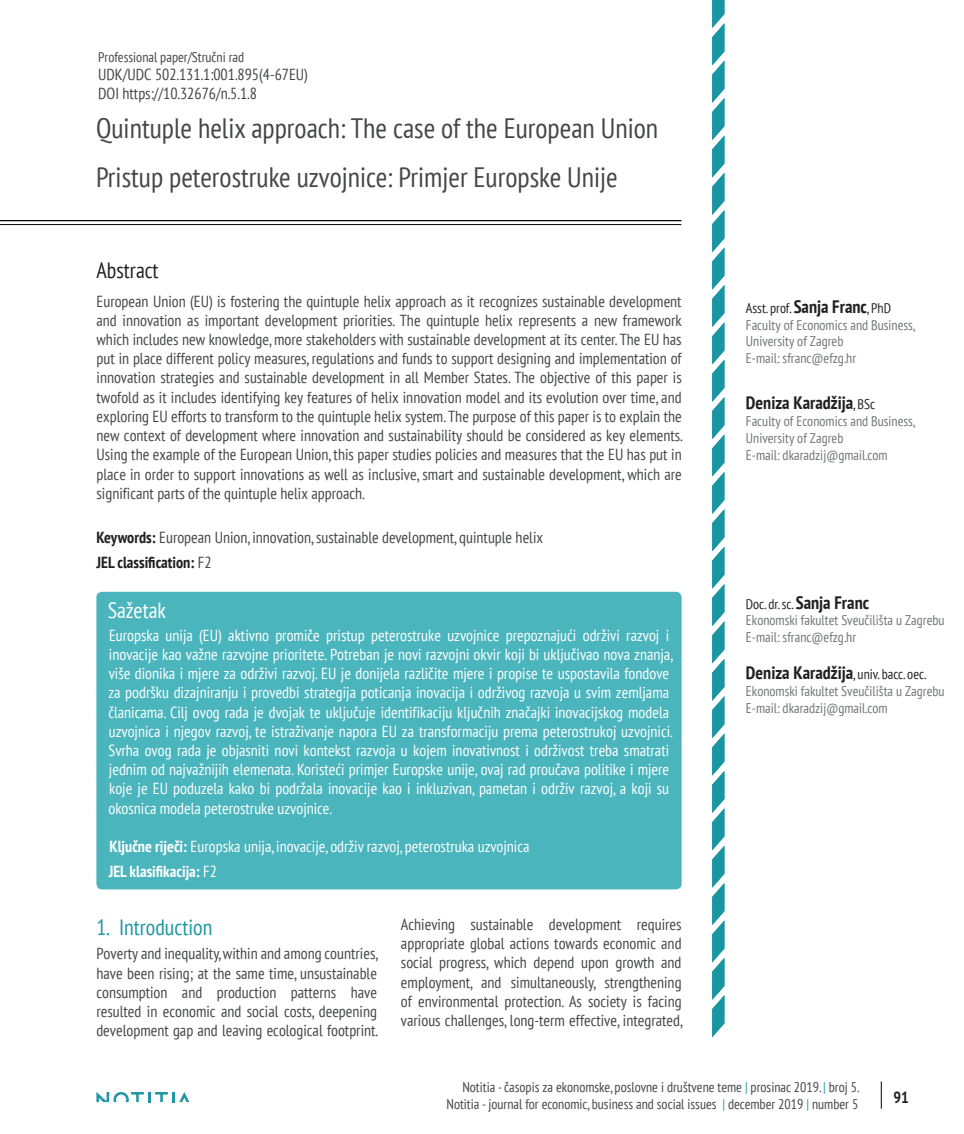
<style>
.page{position:relative;width:964px;height:1134px;background:#fff}
.page>*{position:absolute;margin:0;border:0;box-sizing:border-box;transform-origin:0 0}
.t1{font:condensed 28px/49px "PT Sans";color:#454647}
.t2{font:condensed 22px "PT Sans";color:#1e96a3}
.t3{font:condensed 22px "PT Sans";color:#231f20}
.t4{font:condensed 22px "PT Sans";color:#fff}
.t5{font:700 condensed 18px "PT Sans";color:#231f20}
.t6{font:condensed 16px/19.2px "PT Sans";color:#454647;text-align:justify}
.t7{font:condensed 16px/19.2px "PT Sans";color:#fff}
.t8{font:700 condensed 16px "PT Sans";color:#231f20}
.t9{font:condensed 14px/16.8px "PT Sans";color:#727477}
.t10{font:condensed 14px/16.8px "PT Sans";color:#454647;text-align:right}
.s1{font-weight:700;color:#231f20}
.s2{font-weight:700}
.s3{color:#231f20}
.s4{font-weight:700;font-size:18px;color:#231f20}
.s5{font-weight:400;font-size:14px}
.s6{color:#1a96a3}
</style>
<div class="page">
<svg style="left:881px;top:1081px;width:1px;height:28px"></svg>
<svg style="left:712px;top:0;width:12px;height:1037px"></svg>
<svg style="left:96px;top:1092px;width:93px;height:10px"></svg>
<hr style="left:0;top:220px;width:681px;height:1px;background:#040503">
<hr style="left:0;top:224px;width:681px;height:1px;background:#040503">
<div style="left:96px;top:592px;width:585px;height:297px;background:#4ab5bd;border-radius:6px"></div>
<p class="t10" style="left:98px;top:48px;width:148px">Professional paper/Stručni rad</p>
<p class="t6" style="left:98px;top:64px;width:211px">UDK/UDC 502.131.1:001.895(4-67EU)<br>DOI https://10.32676/n.5.1.8</p>
<h1 class="t1" style="left:96px;top:103px;width:563px">Quintuple helix approach: The case of the European Union<br>Pristup peterostruke uzvojnice: Primjer Europske Unije</h1>
<h2 class="t3" style="left:97px;top:256px;width:64px">Abstract</h2>
<p class="t6" style="left:97px;top:291px;width:588px">European Union (EU) is fostering the quintuple helix approach as it recognizes sustainable development and innovation as important development priorities. The quintuple helix represents a new framework which includes new knowledge, more stakeholders with sustainable development at its center. The EU has put in place different policy measures, regulations and funds to support designing and implementation of innovation strategies and sustainable development in all Member States. The objective of this paper is twofold as it includes identifying key features of helix innovation model and its evolution over time, and exploring EU efforts to transform to the quintuple helix system. The purpose of this paper is to explain the new context of development where innovation and sustainability should be considered as key elements.<br>Using the example of the European Union, this paper studies policies and measures that the EU has put in place in order to support innovations as well as inclusive, smart and sustainable development, which are significant parts of the quintuple helix approach.</p>
<p class="t6" style="left:97px;top:524px;width:448px;line-height:24.8px"><span class="s1">Keywords:</span> European Union, innovation, sustainable development, quintuple helix<br><span class="s1">JEL classification:</span> F2</p>
<h2 class="t4" style="left:108px;top:596px;width:60px">Sažetak</h2>
<p class="t7" style="left:108px;top:625px;width:566px">Europska unija (EU) aktivno promiče pristup peterostruke uzvojnice prepoznajući održivi razvoj i inovacije kao važne razvojne prioritete. Potreban je novi razvojni okvir koji bi uključivao nova znanja, više dionika i mjere za održivi razvoj. EU je donijela različite mjere i propise te uspostavila fondove za podršku dizajniranju i provedbi strategija poticanja inovacija i održivog razvoja u svim zemljama članicama. Cilj ovog rada je dvojak te uključuje identifikaciju ključnih značajki inovacijskog modela uzvojnica i njegov razvoj, te istraživanje napora EU za transformaciju prema peterostrukoj uzvojnici.<br>Svrha ovog rada je objasniti novi kontekst razvoja u kojem inovativnost i održivost treba smatrati jednim od najvažnijih elemenata. Koristeći primjer Europske unije, ovaj rad proučava politike i mjere koje je EU poduzela kako bi podržala inovacije kao i inkluzivan, pametan i održiv razvoj, a koji su okosnica modela peterostruke uzvojnice.</p>
<p class="t7" style="left:109px;top:834px;width:422px;line-height:24.8px"><span class="s2">Ključne riječi:</span> Europska unija, inovacije, održiv razvoj, peterostruka uzvojnica<br><span class="s2">JEL klasifikacija:</span> F2</p>
<h2 class="t2" style="left:96px;top:913px;width:117px">1. Introduction</h2>
<p class="t6" style="left:96px;top:944px;width:283px">Poverty and inequality, within and among countries, have been rising; at the same time, unsustainable consumption and production patterns have resulted in economic and social costs, deepening development gap and leaving ecological footprint.</p>
<p class="t6" style="left:401px;top:914px;width:283px">Achieving sustainable development requires appropriate global actions towards economic and social progress, which depend upon growth and employment, and simultaneously, strengthening of environmental protection. As society is facing various challenges, long-term effective, integrated,</p>
<p class="t9" style="left:746px;top:299px;width:171px"><span class="s3">Asst. prof.</span> <span class="s4">Sanja Franc</span><span class="s3">, PhD<br></span>Faculty of Economics and Business,<br>University of Zagreb<br>E-mail: sfranc@efzg.hr</p>
<p class="t5" style="left:746px;top:391px;width:131px">Deniza Karadžija<span class="s5">, BSc</span></p>
<p class="t9" style="left:746px;top:412px;width:171px">Faculty of Economics and Business,<br>University of Zagreb<br>E-mail: dkaradzij@gmail.com</p>
<p class="t9" style="left:746px;top:595px;width:200px"><span class="s3">Doc. dr. sc.</span> <span class="s4">Sanja Franc<br></span>Ekonomski fakultet Sveučilišta u Zagrebu<br>E-mail: sfranc@efzg.hr</p>
<p class="t5" style="left:746px;top:661px;width:182px">Deniza Karadžija<span class="s5">, univ. bacc. oec.</span></p>
<p class="t9" style="left:746px;top:682px;width:200px">Ekonomski fakultet Sveučilišta u Zagrebu<br>E-mail: dkaradzij@gmail.com</p>
<p class="t10" style="left:446px;top:1078px;width:414px">Notitia - časopis za ekonomske, poslovne i društvene teme <span class="s6">|</span> prosinac 2019. <span class="s6">|</span> broj 5.<br>Notitia - journal for economic, business and social issues <span class="s6">|</span> december 2019 <span class="s6">|</span> number 5</p>
<p class="t8" style="left:893px;top:1086px;width:17px">91</p>
</div>
